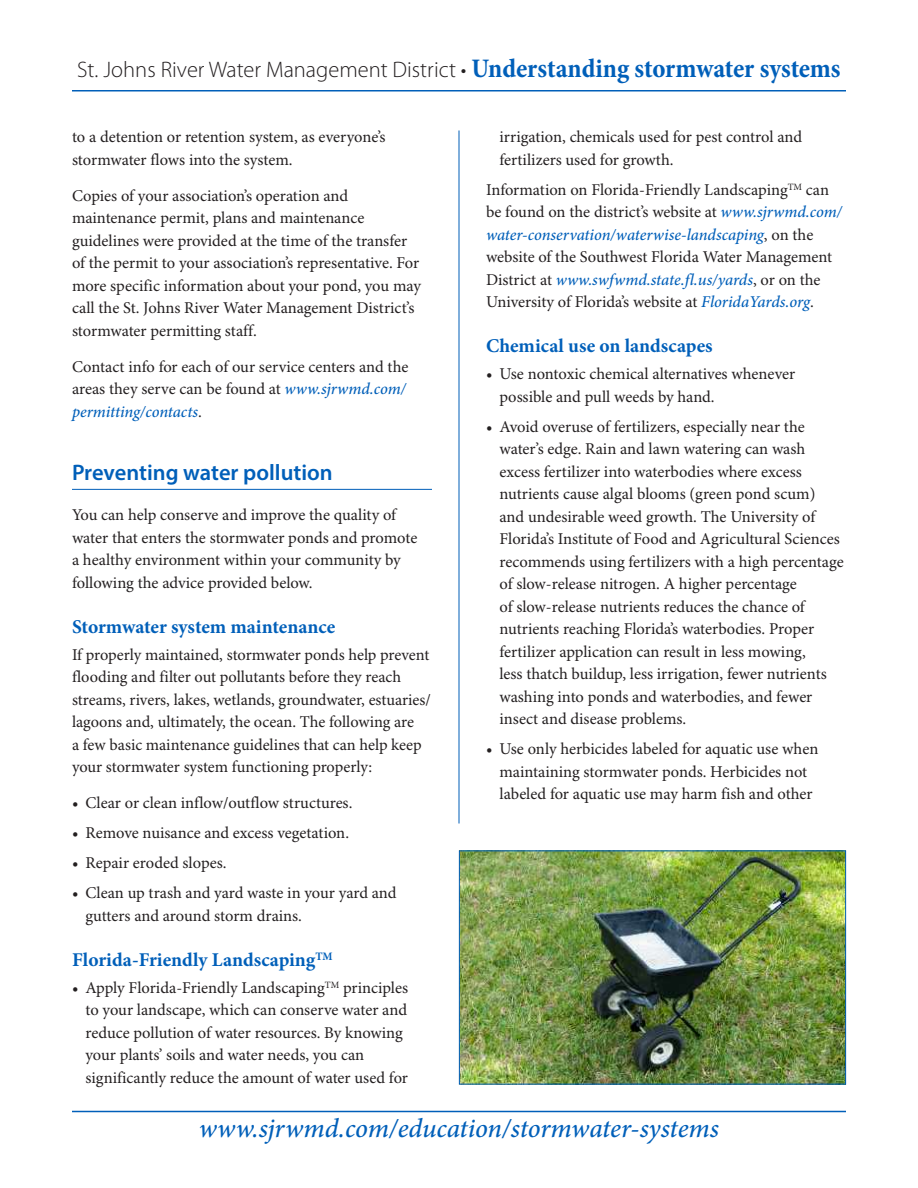
<style>
.page{position:relative;width:918px;height:1188px;background:#fff}
.page>*{position:absolute;margin:0;border:0;box-sizing:border-box;transform-origin:0 0}
.t1{font:italic 500 27px "Minion Pro";letter-spacing:-.005em;color:#005fb9}
.t2{font:300 22.5px "Myriad Pro";color:#231f20}
.t3{font:600 22.5px "Myriad Pro";color:#005fb9}
.t4{font:700 19.5px "Minion Pro";color:#005fb9}
.t5{font:16.5px/22.5px "Minion Pro";color:#231f20}
.s1{font-family:"Minion Pro";font-weight:700;font-stretch:condensed;font-size:27px;color:#005fb9}
.s2{font-weight:500;font-style:italic;color:#005fb9}
</style>
<div class="page">
<hr style="left:72px;top:90px;width:774px;height:2px;background:#005fb9">
<hr style="left:72px;top:1111px;width:774px;height:1px;background:#005fb9">
<hr style="left:72px;top:489px;width:360px;height:1px;background:#005fb9">
<img style="left:461px;top:852px;width:383px;height:230px">
<div style="left:459px;top:850px;width:387px;height:234px;border:1px solid #005fb9"></div>
<hr style="left:459px;top:130px;width:1px;height:694px;background:#005fb9">
<h2 class="t2" style="left:77px;top:57px;width:765px">St. Johns River Water Management District • <span class="s1">Understanding stormwater systems</span></h2>
<p class="t5" style="left:72px;top:127px;width:315px">to a detention or retention system, as everyone’s stormwater flows into the system.</p>
<p class="t5" style="left:72px;top:185px;width:351px">Copies of your association’s operation and maintenance permit, plans and maintenance guidelines were provided at the time of the transfer of the permit to your association’s representative. For more specific information about your pond, you may call the St. Johns River Water Management District’s stormwater permitting staff.</p>
<p class="t5" style="left:72px;top:356px;width:338px">Contact info for each of our service centers and the areas they serve can be found at <span class="s2">www.sjrwmd.com/ permitting/contacts</span>.</p>
<h2 class="t3" style="left:72px;top:458px;width:262px">Preventing water pollution</h2>
<p class="t5" style="left:72px;top:505px;width:347px">You can help conserve and improve the quality of water that enters the stormwater ponds and promote a healthy environment within your community by following the advice provided below.</p>
<p class="t4" style="left:72px;top:613px;width:265px">Stormwater system maintenance</p>
<p class="t5" style="left:72px;top:644px;width:360px">If properly maintained, stormwater ponds help prevent flooding and filter out pollutants before they reach streams, rivers, lakes, wetlands, groundwater, estuaries/ lagoons and, ultimately, the ocean. The following are<br>a few basic maintenance guidelines that can help keep your stormwater system functioning properly:</p>
<p class="t5" style="left:72px;top:793px;width:282px">• Clear or clean inflow/outflow structures.</p>
<p class="t5" style="left:72px;top:823px;width:279px">• Remove nuisance and excess vegetation.</p>
<p class="t5" style="left:72px;top:853px;width:156px">• Repair eroded slopes.</p>
<p class="t5" style="left:86px;top:883px;width:313px;text-indent:-14px">• Clean up trash and yard waste in your yard and gutters and around storm drains.</p>
<p class="t4" style="left:72px;top:946px;width:262px">Florida-Friendly Landscaping<sup>TM</sup></p>
<p class="t5" style="left:86px;top:977px;width:324px;text-indent:-14px">• Apply Florida-Friendly Landscaping<sup>TM</sup> principles to your landscape, which can conserve water and reduce pollution of water resources. By knowing your plants’ soils and water needs, you can significantly reduce the amount of water used for</p>
<p class="t5" style="left:500px;top:127px;width:304px">irrigation, chemicals used for pest control and fertilizers used for growth.</p>
<p class="t5" style="left:486px;top:179px;width:358px">Information on Florida-Friendly Landscaping<sup>TM</sup> can be found on the district’s website at <span class="s2">www.sjrwmd.com/ water-conservation/waterwise-landscaping</span>, on the website of the Southwest Florida Water Management District at <span class="s2">www.swfwmd.state.fl.us/yards</span>, or on the University of Florida’s website at <span class="s2">FloridaYards.org</span>.</p>
<p class="t4" style="left:486px;top:333px;width:228px">Chemical use on landscapes</p>
<p class="t5" style="left:500px;top:364px;width:297px;text-indent:-14px">• Use nontoxic chemical alternatives whenever possible and pull weeds by hand.</p>
<p class="t5" style="left:500px;top:416px;width:346px;text-indent:-14px">• Avoid overuse of fertilizers, especially near the water’s edge. Rain and lawn watering can wash excess fertilizer into waterbodies where excess nutrients cause algal blooms (green pond scum) and undesirable weed growth. The University of Florida’s Institute of Food and Agricultural Sciences recommends using fertilizers with a high percentage of slow-release nitrogen. A higher percentage<br>of slow-release nutrients reduces the chance of nutrients reaching Florida’s waterbodies. Proper fertilizer application can result in less mowing,<br>less thatch buildup, less irrigation, fewer nutrients washing into ponds and waterbodies, and fewer insect and disease problems.</p>
<p class="t5" style="left:486px;top:739px;width:334px;text-align:center">• Use only herbicides labeled for aquatic use when maintaining stormwater ponds. Herbicides not labeled for aquatic use may harm fish and other</p>
<h1 class="t1" style="left:199px;top:1110px;width:522px">www.sjrwmd.com/education/stormwater-systems</h1>
</div>
